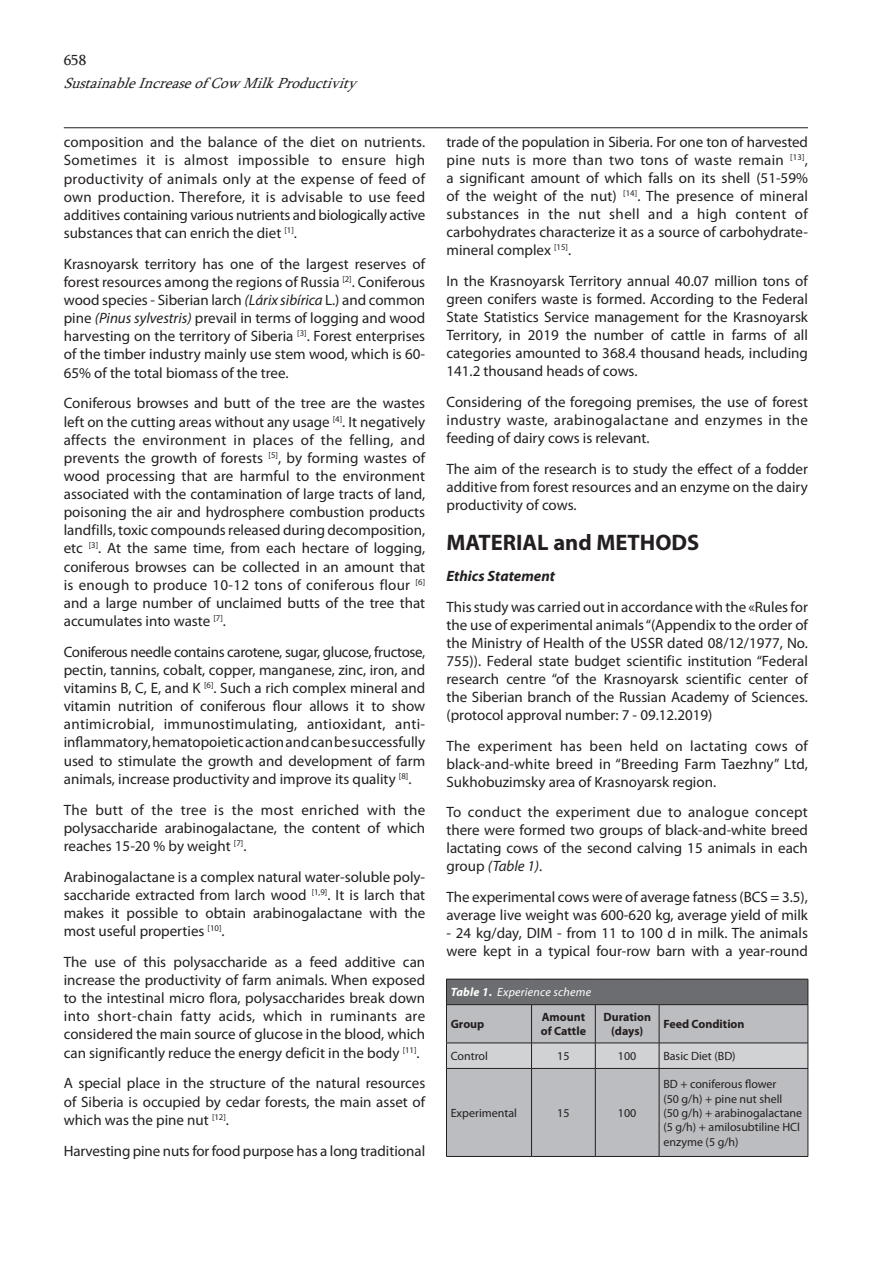
<style>
.page{position:relative;width:893px;height:1263px;background:#fff}
.page>*{position:absolute;margin:0;border:0;box-sizing:border-box;transform-origin:0 0}
.t1{font:700 22.5px "Myriad Pro";color:#231f20}
.t2{font:15px/18.1px "Myriad Pro";color:#231f20;text-align:justify}
.t3{font:italic 15px "Sylfaen";color:#231f20}
.t4{font:italic 700 15px "Myriad Pro";color:#231f20}
.t5{font:15px "Sylfaen";color:#231f20}
.t6{font:12px/14.4px "Myriad Pro";color:#231f20}
.t7{font:700 12px/14.4px "Myriad Pro";color:#231f20}
.t8{font:italic 12px "Myriad Pro";letter-spacing:.02em;color:#fff}
.s1{font-style:italic}
.s2{font-weight:700}
</style>
<div class="page">
<hr style="left:64px;top:127px;width:744px;height:1px;background:#231f20">
<div style="left:446px;top:979px;width:362px;height:26px;background:#6c6d70"></div>
<div style="left:447px;top:1005px;width:361px;height:151px;background:#bcbdc0"></div>
<hr style="left:446px;top:979px;width:85px;height:1px;background:#231f20">
<svg style="left:446px;top:979px;width:1px;height:25px"></svg>
<hr style="left:531px;top:979px;width:64px;height:1px;background:#231f20">
<hr style="left:595px;top:979px;width:64px;height:1px;background:#231f20">
<hr style="left:659px;top:979px;width:149px;height:1px;background:#231f20">
<svg style="left:808px;top:979px;width:1px;height:25px"></svg>
<hr style="left:446px;top:1004px;width:85px;height:1px;background:#231f20">
<hr style="left:446px;top:1005px;width:1px;height:38px;background:#231f20">
<hr style="left:531px;top:1004px;width:64px;height:1px;background:#231f20">
<hr style="left:531px;top:1005px;width:1px;height:38px;background:#231f20">
<hr style="left:595px;top:1004px;width:64px;height:1px;background:#231f20">
<hr style="left:595px;top:1005px;width:1px;height:38px;background:#231f20">
<hr style="left:659px;top:1004px;width:149px;height:1px;background:#231f20">
<hr style="left:659px;top:1005px;width:1px;height:38px;background:#231f20">
<hr style="left:808px;top:1005px;width:1px;height:38px;background:#231f20">
<svg style="left:446px;top:1043px;width:363px;height:25px;background:#cbccce"></svg>
<hr style="left:446px;top:1068px;width:85px;height:1px;background:#231f20">
<hr style="left:446px;top:1068px;width:1px;height:88px;background:#231f20">
<hr style="left:531px;top:1068px;width:64px;height:1px;background:#231f20">
<hr style="left:531px;top:1068px;width:1px;height:88px;background:#231f20">
<hr style="left:595px;top:1068px;width:64px;height:1px;background:#231f20">
<hr style="left:595px;top:1068px;width:1px;height:88px;background:#231f20">
<hr style="left:659px;top:1068px;width:149px;height:1px;background:#231f20">
<hr style="left:659px;top:1068px;width:1px;height:88px;background:#231f20">
<hr style="left:808px;top:1068px;width:1px;height:88px;background:#231f20">
<hr style="left:446px;top:1156px;width:85px;height:1px;background:#231f20">
<hr style="left:531px;top:1156px;width:64px;height:1px;background:#231f20">
<hr style="left:595px;top:1156px;width:64px;height:1px;background:#231f20">
<hr style="left:659px;top:1156px;width:149px;height:1px;background:#231f20">
<p class="t5" style="left:64px;top:50px;width:24px">658</p>
<p class="t3" style="left:64px;top:73px;width:300px">SustainableIncreaseofCowMilkProductivity</p>
<p class="t2" style="left:64px;top:133px;width:363px">composition and the balance of the diet on nutrients.<br>Sometimes it is almost impossible to ensure high productivity of animals only at the expense of feed of own production. Therefore, it is advisable to use feed additives containing various nutrients and biologically active substances that can enrich the diet <sup>[1]</sup>.</p>
<p class="t2" style="left:64px;top:254px;width:363px">Krasnoyarsk territory has one of the largest reserves of forest resources among the regions of Russia <sup>[2]</sup>. Coniferous wood species - Siberian larch <span class="s1">(Lárix sibírica</span> L.) and common pine <span class="s1">(Pinus sylvestris)</span> prevail in terms of logging and wood harvesting on the territory of Siberia <sup>[3]</sup>. Forest enterprises of the timber industry mainly use stem wood, which is 60- 65% of the total biomass of the tree.</p>
<p class="t2" style="left:64px;top:394px;width:363px">Coniferous browses and butt of the tree are the wastes left on the cutting areas without any usage <sup>[4]</sup>. It negatively affects the environment in places of the felling, and prevents the growth of forests <sup>[5]</sup>, by forming wastes of wood processing that are harmful to the environment associated with the contamination of large tracts of land, poisoning the air and hydrosphere combustion products landfills, toxic compounds released during decomposition, etc <sup>[3]</sup>. At the same time, from each hectare of logging, coniferous browses can be collected in an amount that is enough to produce 10-12 tons of coniferous flour <sup>[6] </sup>and a large number of unclaimed butts of the tree that accumulates into waste <sup>[7]</sup>.</p>
<p class="t2" style="left:64px;top:642px;width:363px">Coniferous needle contains carotene, sugar, glucose, fructose, pectin, tannins, cobalt, copper, manganese, zinc, iron, and vitamins B, C, E, and K <sup>[6]</sup>. Such a rich complex mineral and vitamin nutrition of coniferous flour allows it to show antimicrobial, immunostimulating, antioxidant, anti&shy;inflammatory, hematopoietic action and can be successfully used to stimulate the growth and development of farm animals, increase productivity and improve its quality <sup>[8]</sup>.</p>
<p class="t2" style="left:64px;top:800px;width:363px">The butt of the tree is the most enriched with the polysaccharide arabinogalactane, the content of which reaches 15-20 % by weight <sup>[7]</sup>.</p>
<p class="t2" style="left:64px;top:867px;width:363px">Arabinogalactane is a complex natural water-soluble poly&shy;saccharide extracted from larch wood <sup>[1,9]</sup>. It is larch that makes it possible to obtain arabinogalactane with the most useful properties <sup>[10]</sup>.</p>
<p class="t2" style="left:64px;top:952px;width:363px">The use of this polysaccharide as a feed additive can increase the productivity of farm animals. When exposed to the intestinal micro flora, polysaccharides break down into short-chain fatty acids, which in ruminants are considered the main source of glucose in the blood, which can significantly reduce the energy deficit in the body <sup>[11]</sup>.</p>
<p class="t2" style="left:64px;top:1074px;width:363px">A special place in the structure of the natural resources of Siberia is occupied by cedar forests, the main asset of which was the pine nut <sup>[12]</sup>.</p>
<p class="t2" style="left:64px;top:1141px;width:363px">Harvesting pine nuts for food purpose has a long traditional</p>
<p class="t2" style="left:446px;top:133px;width:363px">trade of the population in Siberia. For one ton of harvested pine nuts is more than two tons of waste remain <sup>[13]</sup>, a significant amount of which falls on its shell (51-59% of the weight of the nut) <sup>[14]</sup>. The presence of mineral substances in the nut shell and a high content of carbohydrates characterize it as a source of carbohydrate&shy;mineral complex <sup>[15]</sup>.</p>
<p class="t2" style="left:446px;top:272px;width:363px">In the Krasnoyarsk Territory annual 40.07 million tons of green conifers waste is formed. According to the Federal State Statistics Service management for the Krasnoyarsk Territory, in 2019 the number of cattle in farms of all categories amounted to 368.4 thousand heads, including 141.2 thousand heads of cows.</p>
<p class="t2" style="left:446px;top:393px;width:363px">Considering of the foregoing premises, the use of forest industry waste, arabinogalactane and enzymes in the feeding of dairy cows is relevant.</p>
<p class="t2" style="left:446px;top:459px;width:363px">The aim of the research is to study the effect of a fodder additive from forest resources and an enzyme on the dairy productivity of cows.</p>
<h1 class="t1" style="left:446px;top:530px;width:254px">MATERIAL and METHODS</h1>
<p class="t4" style="left:446px;top:566px;width:110px">Ethics Statement</p>
<p class="t2" style="left:446px;top:597px;width:363px">This study was carried out in accordance with the «Rules for the use of experimental animals “(Appendix to the order of the Ministry of Health of the USSR dated 08/12/1977, No.<br>755)). Federal state budget scientific institution “Federal research centre “of the Krasnoyarsk scientific center of the Siberian branch of the Russian Academy of Sciences. (protocol approval number: 7 - 09.12.2019)</p>
<p class="t2" style="left:446px;top:736px;width:363px">The experiment has been held on lactating cows of black-and-white breed in “Breeding Farm Taezhny” Ltd, Sukhobuzimsky area of Krasnoyarsk region.</p>
<p class="t2" style="left:446px;top:803px;width:363px">To conduct the experiment due to analogue concept there were formed two groups of black-and-white breed lactating cows of the second calving 15 animals in each group <span class="s1">(Table 1)</span>.</p>
<p class="t2" style="left:446px;top:888px;width:363px">The experimental cows were of average fatness (BCS = 3.5), average live weight was 600-620 kg, average yield of milk</p>
<p class="t2" style="left:446px;top:924px;width:363px">- 24 kg/day, DIM - from 11 to 100 d in milk. The animals were kept in a typical four-row barn with a year-round</p>
<p class="t8" style="left:451px;top:985px;width:142px"><span class="s2">Table 1.</span> Experience scheme</p>
<p class="t7" style="left:451px;top:1017px;width:35px">Group</p>
<p class="t7" style="left:541px;top:1010px;width:47px">Amount of Cattle</p>
<p class="t7" style="left:603px;top:1010px;width:49px;text-align:center">Duration (days)</p>
<p class="t7" style="left:663px;top:1017px;width:83px">Feed Condition</p>
<p class="t6" style="left:451px;top:1049px;width:39px">Control</p>
<p class="t6" style="left:557px;top:1049px;width:14px">15</p>
<p class="t6" style="left:618px;top:1049px;width:20px">100</p>
<p class="t6" style="left:663px;top:1049px;width:74px">Basic Diet (BD)</p>
<p class="t6" style="left:451px;top:1105px;width:68px">Experimental</p>
<p class="t6" style="left:557px;top:1105px;width:14px">15</p>
<p class="t6" style="left:618px;top:1105px;width:20px">100</p>
<p class="t6" style="left:663px;top:1077px;width:140px">BD + coniferous flower<br>(50 g/h) + pine nut shell<br>(50 g/h) + arabinogalactane (5 g/h) + amilosubtiline HCl enzyme (5 g/h)</p>
</div>
